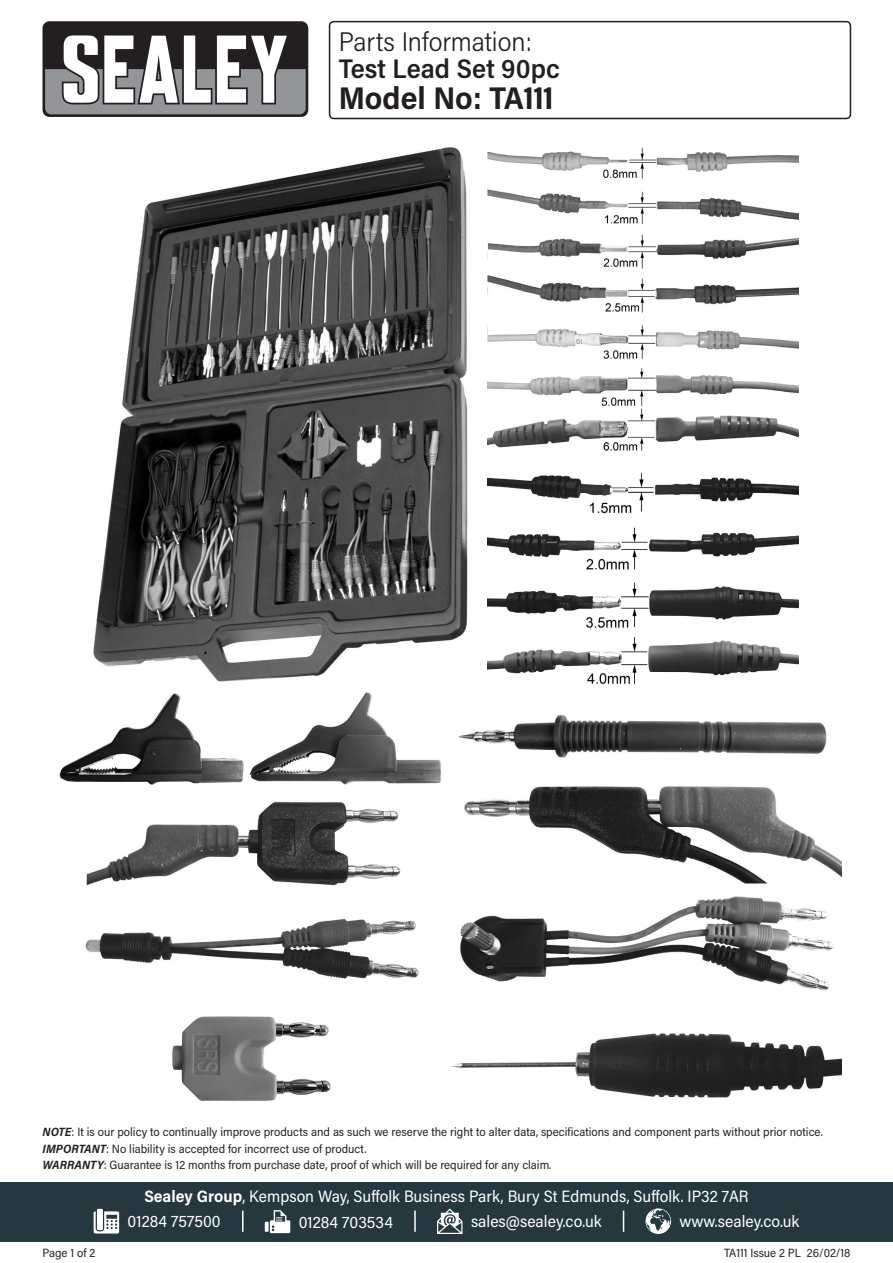
<style>
.page{position:relative;width:893px;height:1263px;background:#fff}
.page>*{position:absolute;margin:0;border:0;box-sizing:border-box;transform-origin:0 0}
.Model_Number{font:700 31.5px "Acumin Pro Semi Cond";letter-spacing:-.005em;color:#231f20}
.Parts_Information{font:300 27px "Acumin Pro Semi Cond";color:#231f20}
.Product_Description{font:600 27px "Acumin Pro Semi Cond";color:#231f20}
.Address{font:16.5px "Acumin Pro Semi Cond";color:#fff}
.Contact_Info{font:16.5px "Acumin Pro Semi Cond";color:#fff}
.Disclaimer{font:12px "Acumin Pro Semi Cond";color:#231f20}
.Document_Info{font:12px "Acumin Pro Semi Cond";color:#231f20}
.s1{font-weight:700;font-style:italic}
.s2{font-weight:700}
</style>
<div class="page">
<div style="left:43px;top:21px;width:265px;height:96px;background:#231f20;border-radius:7px"></div>
<svg style="left:45px;top:35px;width:261px;height:79px"></svg>
<div style="left:0;top:1182px;width:893px;height:60px;background:#27373f"></div>
<svg style="left:94px;top:1211px;width:25px;height:22px"></svg>
<div style="left:97px;top:1209px;width:6px;height:21px;background:#fff"></div>
<svg style="left:265px;top:1222px;width:4px;height:10px"></svg>
<svg style="left:270px;top:1210px;width:20px;height:23px"></svg>
<svg style="left:437px;top:1208px;width:25px;height:26px"></svg>
<svg style="left:645px;top:1208px;width:26px;height:26px"></svg>
<hr style="left:242px;top:1210px;width:2px;height:22px;background:#fff">
<svg style="left:623px;top:1210px;width:1px;height:22px"></svg>
<hr style="left:414px;top:1210px;width:2px;height:22px;background:#fff">
<div style="left:329px;top:21px;width:522px;height:98px;border:2px solid #231f20;border-radius:4px"></div>
<img style="left:93px;top:147px;width:706px;height:538px">
<img style="left:59px;top:692px;width:782px;height:409px">
<p class="Parts_Information" style="left:339px;top:23px;width:195px">Parts Information:</p>
<p class="Product_Description" style="left:339px;top:49px;width:222px">Test Lead Set 90pc</p>
<p class="Model_Number" style="left:339px;top:76px;width:216px">Model No: TA111</p>
<p class="Disclaimer" style="left:43px;top:1124px;width:782px"><span class="s1">NOTE</span>: It is our policy to continually improve products and as such we reserve the right to alter data, specifications and component parts without prior notice.</p>
<p class="Disclaimer" style="left:43px;top:1140px;width:326px"><span class="s1">IMPORTANT</span>: No liability is accepted for incorrect use of product.</p>
<p class="Disclaimer" style="left:43px;top:1157px;width:510px"><span class="s1">WARRANTY</span>: Guarantee is 12 months from purchase date, proof of which will be required for any claim.</p>
<p class="Document_Info" style="left:43px;top:1244px;width:54px">Page 1 of 2</p>
<p class="Address" style="left:144px;top:1185px;width:606px"><span class="s2">Sealey Group</span>, Kempson Way, Suffolk Business Park, Bury St Edmunds, Suffolk. IP32 7AR</p>
<p class="Contact_Info" style="left:128px;top:1210px;width:95px">01284 757500</p>
<p class="Contact_Info" style="left:299px;top:1210px;width:96px">01284 703534</p>
<p class="Contact_Info" style="left:471px;top:1210px;width:132px">sales@sealey.co.uk</p>
<p class="Contact_Info" style="left:680px;top:1210px;width:121px">www.sealey.co.uk</p>
<p class="Document_Info" style="left:724px;top:1244px;width:128px">TA111 Issue 2 PL 26/02/18</p>
</div>
